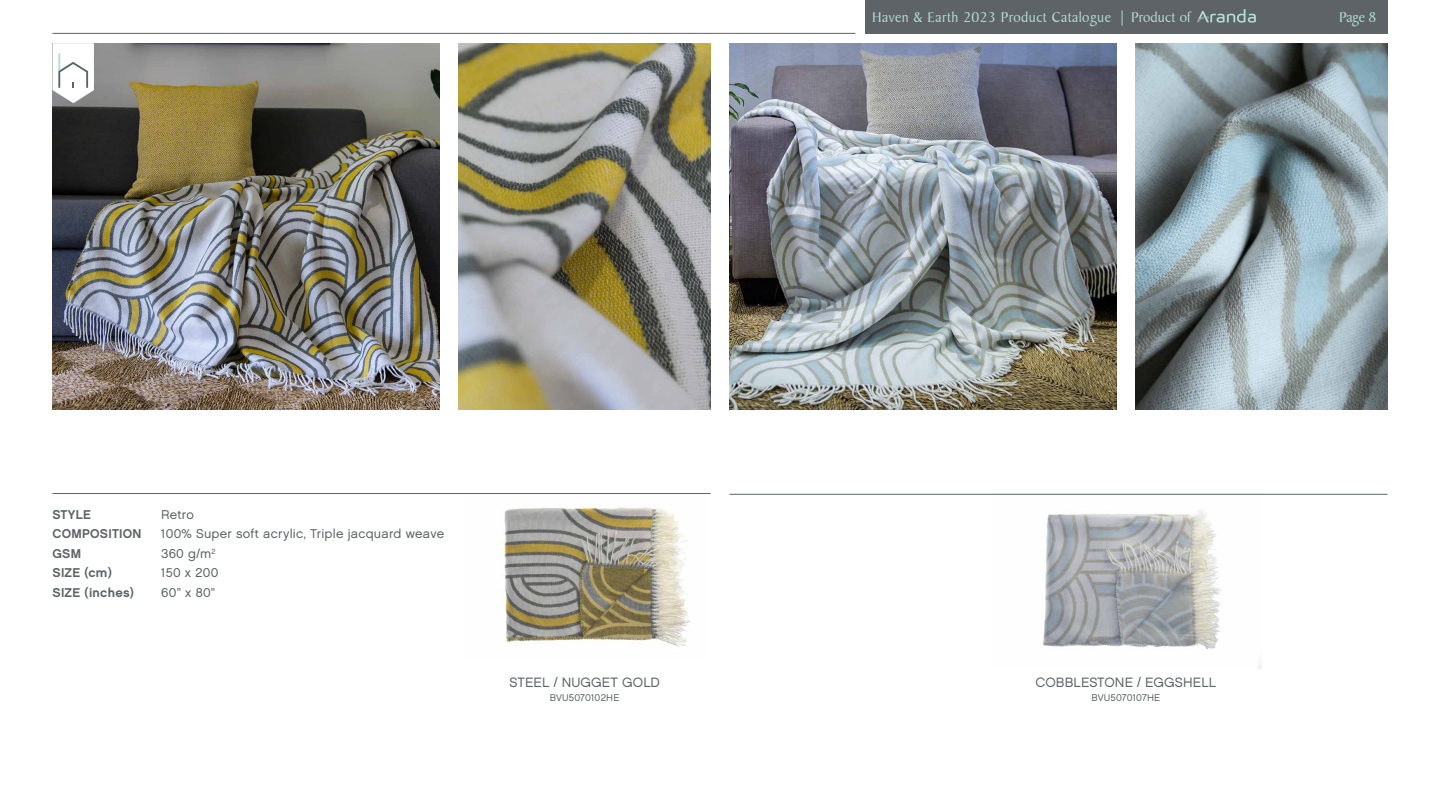
<style>
.page{position:relative;width:1440px;height:810px;background:#fff}
.page>*{position:absolute;margin:0;border:0;box-sizing:border-box;transform-origin:0 0}
.t1{font:15px "Baker Signet BT";letter-spacing:.03em;color:#b1ded6}
.t2{font:13.5px "Chalet London Nineteen Sixty";letter-spacing:.01em;color:#5e6367}
.t3{font:12.75px "Chalet London Nineteen Sixty";letter-spacing:.02em;color:#5e6367}
.t4{font:12.75px "Chalet New York Nineteen Sixty";letter-spacing:.02em;color:#5e6367}
.t5{font:9.75px "Chalet London Nineteen Sixty";letter-spacing:.02em;color:#5e6367}
</style>
<div class="page">
<div style="left:865px;top:0;width:523px;height:34px;background:#5e6367"></div>
<svg style="left:1197px;top:9px;width:59px;height:14px"></svg>
<hr style="left:52px;top:33px;width:803px;height:1px;background:#5e6367">
<img style="left:994px;top:493px;width:268px;height:175px">
<hr style="left:729px;top:494px;width:658px;height:1px;background:#5e6367">
<hr style="left:53px;top:493px;width:658px;height:1px;background:#5e6367">
<img style="left:52px;top:43px;width:388px;height:366px">
<img style="left:729px;top:43px;width:388px;height:366px">
<img style="left:459px;top:43px;width:252px;height:366px">
<img style="left:1136px;top:43px;width:252px;height:366px">
<img style="left:498px;top:505px;width:193px;height:142px">
<svg style="left:52px;top:43px;width:42px;height:60px"></svg>
<p class="t4" style="left:53px;top:507px;width:40px">STYLE</p>
<p class="t3" style="left:161px;top:507px;width:34px">Retro</p>
<p class="t4" style="left:53px;top:526px;width:90px">COMPOSITION</p>
<p class="t3" style="left:161px;top:526px;width:284px">100% Super soft acrylic, Triple jacquard weave</p>
<p class="t4" style="left:53px;top:546px;width:30px">GSM</p>
<p class="t3" style="left:161px;top:546px;width:56px">360 g/m<sup>2</sup></p>
<p class="t4" style="left:53px;top:565px;width:61px">SIZE (cm)</p>
<p class="t3" style="left:161px;top:565px;width:59px">150 x 200</p>
<p class="t4" style="left:53px;top:585px;width:83px">SIZE (inches)</p>
<p class="t3" style="left:161px;top:585px;width:55px">60” x 80”</p>
<p class="t2" style="left:510px;top:674px;width:152px">STEEL / NUGGET GOLD</p>
<p class="t5" style="left:550px;top:691px;width:71px">BVU5070102HE</p>
<p class="t1" style="left:872px;top:8px;width:320px">Haven &amp; Earth 2023 Product Catalogue | Product of</p>
<p class="t1" style="left:1339px;top:8px;width:38px">Page 8</p>
<p class="t2" style="left:1035px;top:674px;width:182px">COBBLESTONE / EGGSHELL</p>
<p class="t5" style="left:1091px;top:691px;width:70px">BVU5070107HE</p>
</div>
